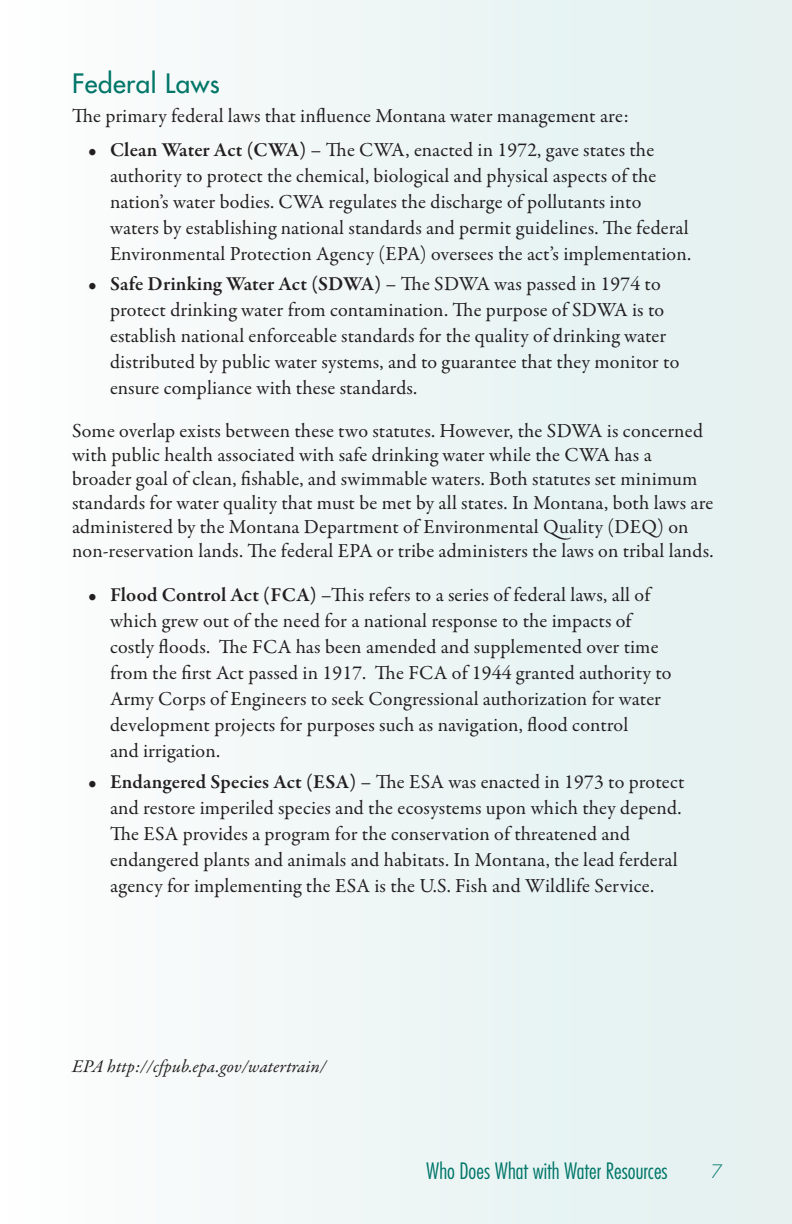
<style>
.page{position:relative;width:792px;height:1224px;background:#fff}
.page>*{position:absolute;margin:0;border:0;box-sizing:border-box;transform-origin:0 0}
.Subheadings{font:26px "Futura";letter-spacing:.02em;color:#007669}
.t1{font:300 condensed 22px "Futura";color:#007669}
.indented_bullets{font:20px/26px "Garamond Premr Pro";letter-spacing:.005em;color:#231f20}
.main_body{font:20px/24px "Garamond Premr Pro";letter-spacing:.005em;color:#231f20}
.main_body-2{font:italic 18px "Garamond Premr Pro";letter-spacing:.01em;color:#231f20}
.t2{font:300 18px "Futura";color:#007669}
.s1{font-weight:600}
</style>
<div class="page">
<div style="left:3px;top:0;width:789px;height:1224px;background:linear-gradient(to right,#fcfdfd,#e1f0ef)"></div>
<p class="Subheadings" style="left:72px;top:66px;width:149px">Federal Laws</p>
<p class="main_body" style="left:72px;top:105px;width:558px">The primary federal laws that influence Montana water management are:</p>
<p class="indented_bullets" style="left:110px;top:137px;width:581px;text-indent:-22px">• <span class="s1">Clean Water Act (CWA)</span> – The CWA, enacted in 1972, gave states the authority to protect the chemical, biological and physical aspects of the nation’s water bodies. CWA regulates the discharge of pollutants into waters by establishing national standards and permit guidelines. The federal Environmental Protection Agency (EPA) oversees the act’s implementation.</p>
<p class="indented_bullets" style="left:110px;top:271px;width:571px;text-indent:-22px">• <span class="s1">Safe Drinking Water Act (SDWA)</span> – The SDWA was passed in 1974 to protect drinking water from contamination. The purpose of SDWA is to establish national enforceable standards for the quality of drinking water distributed by public water systems, and to guarantee that they monitor to ensure compliance with these standards.</p>
<p class="main_body" style="left:72px;top:419px;width:643px">Some overlap exists between these two statutes. However, the SDWA is concerned with public health associated with safe drinking water while the CWA has a broader goal of clean, fishable, and swimmable waters. Both statutes set minimum standards for water quality that must be met by all states. In Montana, both laws are administered by the Montana Department of Environmental Quality (DEQ) on non-reservation lands. The federal EPA or tribe administers the laws on tribal lands.</p>
<p class="indented_bullets" style="left:110px;top:582px;width:563px;text-indent:-22px">• <span class="s1">Flood Control Act (FCA)</span> –This refers to a series of federal laws, all of which grew out of the need for a national response to the impacts of costly floods. The FCA has been amended and supplemented over time from the first Act passed in 1917. The FCA of 1944 granted authority to Army Corps of Engineers to seek Congressional authorization for water development projects for purposes such as navigation, flood control<br>and irrigation.</p>
<p class="indented_bullets" style="left:110px;top:769px;width:576px;text-indent:-22px">• <span class="s1">Endangered Species Act (ESA)</span> – The ESA was enacted in 1973 to protect and restore imperiled species and the ecosystems upon which they depend.<br>The ESA provides a program for the conservation of threatened and endangered plants and animals and habitats. In Montana, the lead ferderal agency for implementing the ESA is the U.S. Fish and Wildlife Service.</p>
<p class="main_body-2" style="left:72px;top:1055px;width:256px">EPA http://cfpub.epa.gov/watertrain/</p>
<p class="t1" style="left:426px;top:1158px;width:243px">Who Does What with Water Resources</p>
<p class="t2" style="left:711px;top:1160px;width:13px">7</p>
</div>
